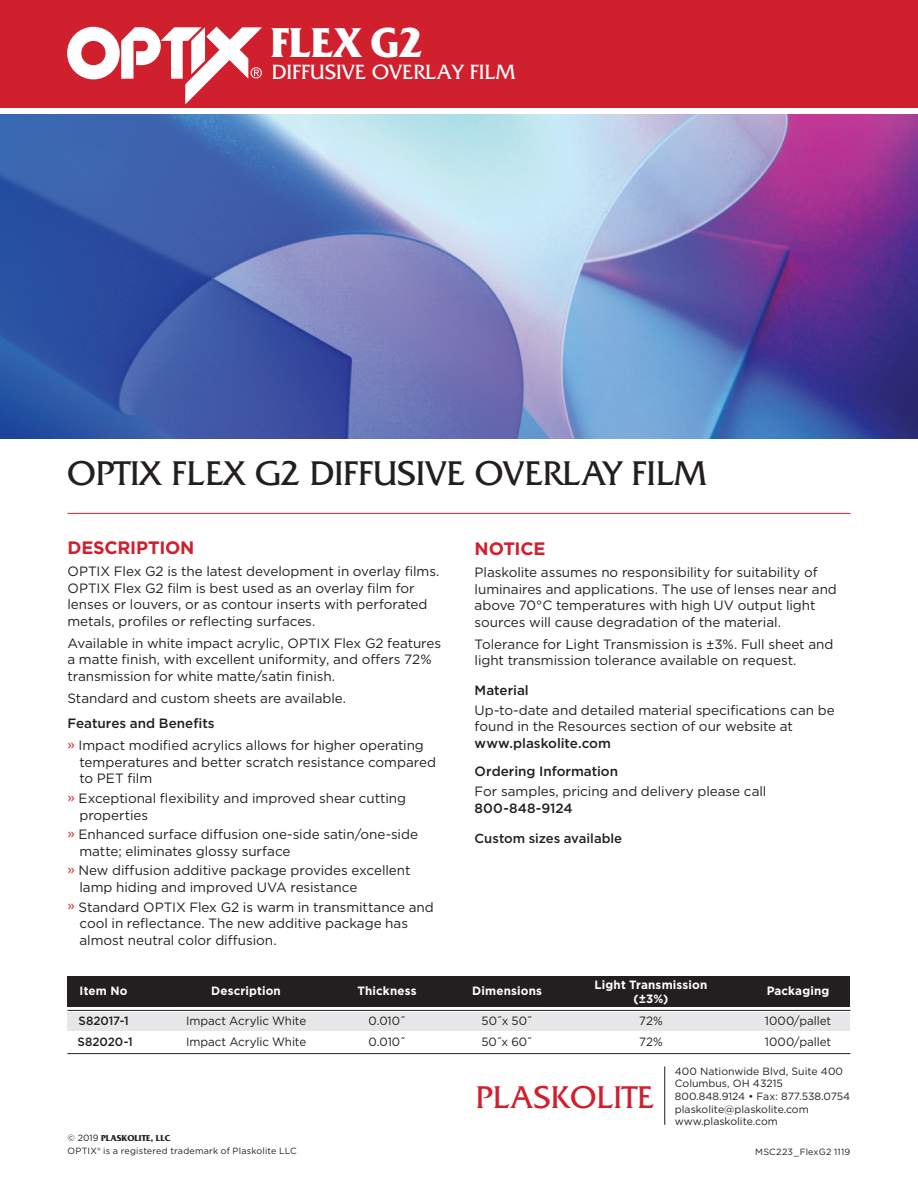
<style>
.page{position:relative;width:918px;height:1188px;background:#fff}
.page>*{position:absolute;margin:0;border:0;box-sizing:border-box;transform-origin:0 0}
.t1{font:700 43.8px "Friz Quadrata";color:#fff}
.t2{font:36px "Friz Quadrata";letter-spacing:-.005em;color:#231f20}
.t3{font:33px "Friz Quadrata";color:#d0202e}
.t4{font:21.6px "Friz Quadrata";color:#fff}
.t5{font:700 18px "Gotham";letter-spacing:-.015em;color:#d0202e}
.t6{font:13.5px/16.5px "Gotham";letter-spacing:-.005em;color:#231f20}
.t7{font:500 13.5px/28.5px "Gotham";letter-spacing:-.005em;color:#231f20}
.t8{font:500 13.2px "Gotham";color:#231f20}
.t9{font:12px "Gotham";letter-spacing:-.005em;color:#231f20}
.t10{font:700 12px "Gotham";letter-spacing:.015em;color:#fff}
.t11{font:500 12px "Gotham";letter-spacing:-.005em;color:#231f20}
.t12{font:10.5px/12.6px "Gotham";color:#231f20}
.t13{font:9px "Gotham";letter-spacing:.02em;color:#231f20}
.t14{font:700 9px "Friz Quadrata";color:#231f20}
.s1{font-weight:500}
.s2{color:#d0202e}
.s3{font-family:"Gotham";font-weight:400}
</style>
<div class="page">
<div style="left:0;top:0;width:918px;height:108px;background:#d0202e"></div>
<hr style="left:68px;top:513px;width:782px;height:1px;background:#d0202e">
<svg style="left:67px;top:27px;width:195px;height:77px"></svg>
<img style="left:0;top:114px;width:918px;height:324px">
<hr style="left:664px;top:1066px;width:1px;height:59px;background:#231f20">
<div style="left:68px;top:1012px;width:782px;height:19px;background:#e6e7e9"></div>
<hr style="left:68px;top:1010px;width:782px;height:1px;background:#231f20">
<hr style="left:68px;top:1053px;width:782px;height:1px;background:#231f20">
<div style="left:68px;top:977px;width:782px;height:30px;background:#231f20"></div>
<h1 class="t1" style="left:271px;top:18px;width:153px">FLEX G2</h1>
<h3 class="t4" style="left:272px;top:59px;width:245px">DIFFUSIVE OVERLAY FILM</h3>
<h2 class="t2" style="left:68px;top:453px;width:641px">OPTIX FLEX G2 DIFFUSIVE OVERLAY FILM</h2>
<h3 class="t5" style="left:68px;top:536px;width:128px">DESCRIPTION</h3>
<p class="t6" style="left:68px;top:563px;width:374px">OPTIX Flex G2 is the latest development in overlay films.<br>OPTIX Flex G2 film is best used as an overlay film for lenses or louvers, or as contour inserts with perforated metals, profiles or reflecting surfaces.</p>
<p class="t6" style="left:68px;top:634px;width:375px">Available in white impact acrylic, OPTIX Flex G2 features a matte finish, with excellent uniformity, and offers 72% transmission for white matte/satin finish.</p>
<p class="t6" style="left:68px;top:689px;width:280px">Standard and custom sheets are available.</p>
<p class="t6" style="left:68px;top:712px;width:358px;line-height:21.9px"><span class="s1">Features and Benefits<br></span><span class="s2">»</span> Impact modified acrylics allows for higher operating</p>
<p class="t6" style="left:80px;top:753px;width:358px">temperatures and better scratch resistance compared to PET film</p>
<p class="t6" style="left:80px;top:790px;width:328px;text-indent:-12px"><span class="s2">»</span> Exceptional flexibility and improved shear cutting properties</p>
<p class="t6" style="left:80px;top:826px;width:340px;text-indent:-12px"><span class="s2">»</span> Enhanced surface diffusion one-side satin/one-side matte; eliminates glossy surface</p>
<p class="t6" style="left:80px;top:862px;width:333px;text-indent:-12px"><span class="s2">»</span> New diffusion additive package provides excellent lamp hiding and improved UVA resistance</p>
<p class="t6" style="left:80px;top:898px;width:356px;text-indent:-12px"><span class="s2">»</span> Standard OPTIX Flex G2 is warm in transmittance and cool in reflectance. The new additive package has almost neutral color diffusion.</p>
<h3 class="t5" style="left:475px;top:537px;width:72px">NOTICE</h3>
<p class="t6" style="left:475px;top:564px;width:364px">Plaskolite assumes no responsibility for suitability of luminaires and applications. The use of lenses near and above 70°C temperatures with high UV output light sources will cause degradation of the material.</p>
<p class="t6" style="left:475px;top:635px;width:360px">Tolerance for Light Transmission is ±3%. Full sheet and light transmission tolerance available on request.</p>
<p class="t7" style="left:475px;top:676px;width:56px">Material</p>
<p class="t6" style="left:475px;top:702px;width:362px">Up-to-date and detailed material specifications can be found in the Resources section of our website at</p>
<p class="t7" style="left:475px;top:729px;width:145px">www.plaskolite.com<br>Ordering Information</p>
<p class="t6" style="left:475px;top:783px;width:293px">For samples, pricing and delivery please call</p>
<p class="t7" style="left:475px;top:794px;width:100px">800-848-9124</p>
<p class="t8" style="left:475px;top:829px;width:149px">Custom sizes available</p>
<p class="t10" style="left:80px;top:983px;width:49px">Item No</p>
<p class="t10" style="left:211px;top:983px;width:71px">Description</p>
<p class="t10" style="left:357px;top:983px;width:61px">Thickness</p>
<p class="t10" style="left:472px;top:983px;width:71px">Dimensions</p>
<p class="t10" style="left:595px;top:977px;width:114px">Light Transmission</p>
<p class="t10" style="left:634px;top:991px;width:36px">(±3%)</p>
<p class="t10" style="left:767px;top:983px;width:64px">Packaging</p>
<p class="t11" style="left:78px;top:1013px;width:52px">S82017-1</p>
<p class="t9" style="left:186px;top:1013px;width:122px">Impact Acrylic White</p>
<p class="t9" style="left:368px;top:1013px;width:39px">0.010˝</p>
<p class="t9" style="left:482px;top:1013px;width:52px">50˝x 50˝</p>
<p class="t9" style="left:639px;top:1013px;width:25px">72%</p>
<p class="t9" style="left:765px;top:1013px;width:68px">1000/pallet</p>
<p class="t11" style="left:78px;top:1034px;width:57px">S82020-1</p>
<p class="t9" style="left:186px;top:1034px;width:122px">Impact Acrylic White</p>
<p class="t9" style="left:368px;top:1034px;width:39px">0.010˝</p>
<p class="t9" style="left:481px;top:1034px;width:53px">50˝x 60˝</p>
<p class="t9" style="left:639px;top:1034px;width:25px">72%</p>
<p class="t9" style="left:765px;top:1034px;width:68px">1000/pallet</p>
<p class="t14" style="left:68px;top:1133px;width:105px"><span class="s3">© 2019</span> PLASKOLITE, LLC</p>
<p class="t13" style="left:68px;top:1145px;width:231px">OPTIX® is a registered trademark of Plaskolite LLC</p>
<h3 class="t3" style="left:476px;top:1079px;width:180px">PLASKOLITE</h3>
<p class="t12" style="left:675px;top:1065px;width:177px">400 Nationwide Blvd, Suite 400<br>Columbus, OH 43215<br>800.848.9124 • Fax: 877.538.0754 plaskolite@plaskolite.com www.plaskolite.com</p>
<p class="t13" style="left:755px;top:1146px;width:97px">MSC223_FlexG2 1119</p>
</div>
